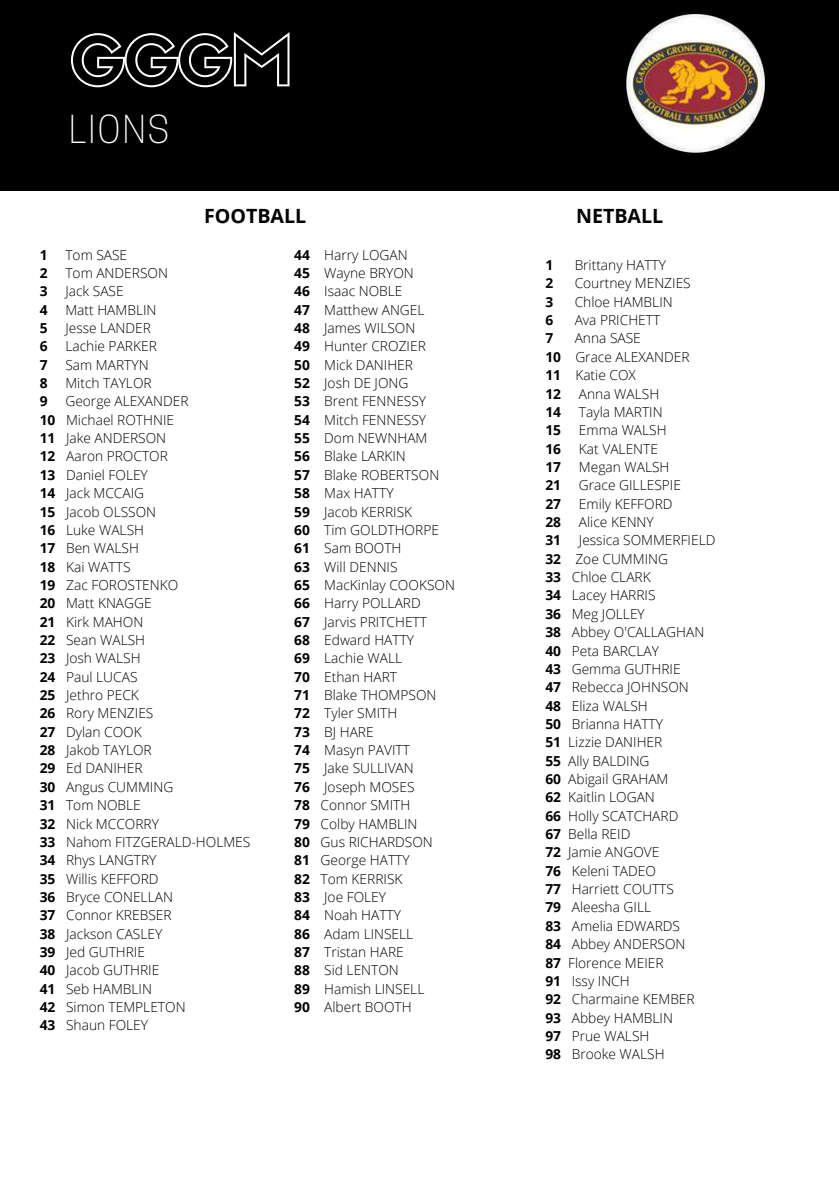
<style>
.page{position:relative;width:839px;height:1191px;background:#fff}
.page>*{position:absolute;margin:0;border:0;box-sizing:border-box;transform-origin:0 0}
.t1{font:67.6px "Sifonn Basic Outline";color:#fdfefe}
.t2{font:300 36.2px "Cooper Hewitt";letter-spacing:.05em;color:#fdfefe}
.t3{font:700 19.6px "Open Sans";color:#000}
.t4{font:300 13.8px/18.4px "Open Sans";color:#000}
.t5{font:700 13.8px "Open Sans";color:#000}
.s1{font-weight:700}
</style>
<div class="page">
<div style="left:0;top:0;width:838px;height:190px;background:#000"></div>
<img style="left:625px;top:13px;width:140px;height:140px">
<h1 class="t1" style="left:69px;top:35px;width:226px">GGGM</h1>
<h2 class="t2" style="left:69px;top:116px;width:102px">LIONS</h2>
<h3 class="t3" style="left:204px;top:202px;width:104px">FOOTBALL</h3>
<h3 class="t3" style="left:576px;top:202px;width:89px">NETBALL</h3>
<p class="t5" style="left:40px;top:245px;width:9px">1</p>
<p class="t4" style="left:65px;top:245px;width:63px">Tom SASE</p>
<p class="t5" style="left:40px;top:263px;width:9px">2</p>
<p class="t4" style="left:65px;top:263px;width:104px">Tom ANDERSON</p>
<p class="t5" style="left:40px;top:282px;width:9px">3</p>
<p class="t4" style="left:65px;top:282px;width:60px">Jack SASE</p>
<p class="t5" style="left:40px;top:300px;width:9px">4</p>
<p class="t4" style="left:65px;top:300px;width:92px">Matt HAMBLIN</p>
<p class="t5" style="left:40px;top:318px;width:9px">5</p>
<p class="t4" style="left:65px;top:318px;width:87px">Jesse LANDER</p>
<p class="t5" style="left:40px;top:337px;width:9px">6</p>
<p class="t4" style="left:65px;top:337px;width:93px">Lachie PARKER</p>
<p class="t5" style="left:40px;top:355px;width:9px">7</p>
<p class="t4" style="left:65px;top:355px;width:85px">Sam MARTYN</p>
<p class="t5" style="left:40px;top:373px;width:9px">8</p>
<p class="t4" style="left:65px;top:373px;width:88px">Mitch TAYLOR</p>
<p class="t5" style="left:40px;top:392px;width:9px">9</p>
<p class="t4" style="left:40px;top:392px;width:212px;text-indent:26px">George ALEXANDER<br><span class="s1">10</span> Michael ROTHNIE<br><span class="s1">11</span> Jake ANDERSON<br><span class="s1">12</span> Aaron PROCTOR<br><span class="s1">13</span> Daniel FOLEY<br><span class="s1">14</span> Jack MCCAIG<br><span class="s1">15</span> Jacob OLSSON<br><span class="s1">16</span> Luke WALSH<br><span class="s1">17</span> Ben WALSH<br><span class="s1">18</span> Kai WATTS<br><span class="s1">19</span> Zac FOROSTENKO<br><span class="s1">20</span> Matt KNAGGE<br><span class="s1">21</span> Kirk MAHON<br><span class="s1">22</span> Sean WALSH<br><span class="s1">23</span> Josh WALSH<br><span class="s1">24</span> Paul LUCAS<br><span class="s1">25</span> Jethro PECK<br><span class="s1">26</span> Rory MENZIES<br><span class="s1">27</span> Dylan COOK<br><span class="s1">28</span> Jakob TAYLOR<br><span class="s1">29</span> Ed DANIHER<br><span class="s1">30</span> Angus CUMMING<br><span class="s1">31</span> Tom NOBLE<br><span class="s1">32</span> Nick MCCORRY<br><span class="s1">33</span> Nahom FITZGERALD-HOLMES<br><span class="s1">34</span> Rhys LANGTRY<br><span class="s1">35</span> Willis KEFFORD<br><span class="s1">36</span> Bryce CONELLAN<br><span class="s1">37</span> Connor KREBSER<br><span class="s1">38</span> Jackson CASLEY<br><span class="s1">39</span> Jed GUTHRIE<br><span class="s1">40</span> Jacob GUTHRIE<br><span class="s1">41</span> Seb HAMBLIN<br><span class="s1">42</span> Simon TEMPLETON<br><span class="s1">43</span> Shaun FOLEY</p>
<p class="t4" style="left:294px;top:245px;width:162px"><span class="s1">44</span> Harry LOGAN<br><span class="s1">45</span> Wayne BRYON<br><span class="s1">46</span> Isaac NOBLE<br><span class="s1">47</span> Matthew ANGEL<br><span class="s1">48</span> James WILSON<br><span class="s1">49</span> Hunter CROZIER<br><span class="s1">50</span> Mick DANIHER<br><span class="s1">52</span> Josh DE JONG<br><span class="s1">53</span> Brent FENNESSY<br><span class="s1">54</span> Mitch FENNESSY<br><span class="s1">55</span> Dom NEWNHAM<br><span class="s1">56</span> Blake LARKIN<br><span class="s1">57</span> Blake ROBERTSON<br><span class="s1">58</span> Max HATTY<br><span class="s1">59</span> Jacob KERRISK<br><span class="s1">60</span> Tim GOLDTHORPE<br><span class="s1">61</span> Sam BOOTH<br><span class="s1">63</span> Will DENNIS<br><span class="s1">65</span> MacKinlay COOKSON<br><span class="s1">66</span> Harry POLLARD<br><span class="s1">67</span> Jarvis PRITCHETT<br><span class="s1">68</span> Edward HATTY<br><span class="s1">69</span> Lachie WALL<br><span class="s1">70</span> Ethan HART<br><span class="s1">71</span> Blake THOMPSON<br><span class="s1">72</span> Tyler SMITH<br><span class="s1">73</span> BJ HARE<br><span class="s1">74</span> Masyn PAVITT<br><span class="s1">75</span> Jake SULLIVAN<br><span class="s1">76</span> Joseph MOSES<br><span class="s1">78</span> Connor SMITH<br><span class="s1">79</span> Colby HAMBLIN<br><span class="s1">80</span> Gus RICHARDSON<br><span class="s1">81</span> George HATTY<br><span class="s1">82</span> Tom KERRISK<br><span class="s1">83</span> Joe FOLEY<br><span class="s1">84</span> Noah HATTY<br><span class="s1">86</span> Adam LINSELL<br><span class="s1">87</span> Tristan HARE<br><span class="s1">88</span> Sid LENTON<br><span class="s1">89</span> Hamish LINSELL<br><span class="s1">90</span> Albert BOOTH</p>
<p class="t5" style="left:545px;top:255px;width:9px">1</p>
<p class="t4" style="left:574px;top:256px;width:93px">Brittany HATTY</p>
<p class="t5" style="left:545px;top:274px;width:9px">2</p>
<p class="t4" style="left:574px;top:274px;width:118px">Courtney MENZIES</p>
<p class="t5" style="left:545px;top:292px;width:9px">3</p>
<p class="t4" style="left:574px;top:292px;width:100px">Chloe HAMBLIN</p>
<p class="t5" style="left:545px;top:310px;width:9px">6</p>
<p class="t4" style="left:574px;top:311px;width:87px">Ava PRICHETT</p>
<p class="t5" style="left:545px;top:329px;width:9px">7</p>
<p class="t4" style="left:545px;top:329px;width:146px;text-indent:29px">Anna SASE<br><span class="s1">10</span> Grace ALEXANDER<br><span class="s1">11</span> Katie COX<br><span class="s1">12</span></p>
<p class="t4" style="left:579px;top:384px;width:82px">Anna WALSH</p>
<p class="t5" style="left:545px;top:402px;width:17px">14</p>
<p class="t4" style="left:579px;top:402px;width:85px">Tayla MARTIN</p>
<p class="t5" style="left:545px;top:421px;width:17px">15</p>
<p class="t4" style="left:579px;top:421px;width:89px">Emma WALSH</p>
<p class="t5" style="left:545px;top:439px;width:17px">16</p>
<p class="t4" style="left:579px;top:439px;width:81px">Kat VALENTE</p>
<p class="t5" style="left:545px;top:457px;width:17px">17</p>
<p class="t4" style="left:579px;top:457px;width:92px">Megan WALSH</p>
<p class="t5" style="left:545px;top:476px;width:17px">21</p>
<p class="t4" style="left:579px;top:476px;width:103px">Grace GILLESPIE</p>
<p class="t5" style="left:545px;top:494px;width:17px">27</p>
<p class="t4" style="left:579px;top:494px;width:95px">Emily KEFFORD</p>
<p class="t5" style="left:545px;top:512px;width:17px">28</p>
<p class="t4" style="left:579px;top:512px;width:76px">Alice KENNY</p>
<p class="t5" style="left:545px;top:531px;width:17px">31</p>
<p class="t4" style="left:545px;top:531px;width:172px;text-indent:34px">Jessica SOMMERFIELD<br><span class="s1">32</span> Zoe CUMMING<br><span class="s1">33</span> Chloe CLARK<br><span class="s1">34</span> Lacey HARRIS<br><span class="s1">36</span> Meg JOLLEY<br><span class="s1">38</span> Abbey O'CALLAGHAN<br><span class="s1">40</span> Peta BARCLAY<br><span class="s1">43</span> Gemma GUTHRIE<br><span class="s1">47</span> Rebecca JOHNSON<br><span class="s1">48</span> Eliza WALSH<br><span class="s1">50</span> Brianna HATTY<br><span class="s1">51</span> Lizzie DANIHER<br><span class="s1">55</span> Ally BALDING<br><span class="s1">60</span> Abigail GRAHAM<br><span class="s1">62</span> Kaitlin LOGAN<br><span class="s1">66</span> Holly SCATCHARD<br><span class="s1">67</span> Bella REID<br><span class="s1">72</span> Jamie ANGOVE<br><span class="s1">76</span> Keleni TADEO<br><span class="s1">77</span> Harriett COUTTS<br><span class="s1">79</span> Aleesha GILL<br><span class="s1">83</span> Amelia EDWARDS<br><span class="s1">84</span> Abbey ANDERSON<br><span class="s1">87</span> Florence MEIER<br><span class="s1">91</span> Issy INCH<br><span class="s1">92</span> Charmaine KEMBER<br><span class="s1">93</span> Abbey HAMBLIN<br><span class="s1">97</span> Prue WALSH<br><span class="s1">98</span> Brooke WALSH</p>
</div>
